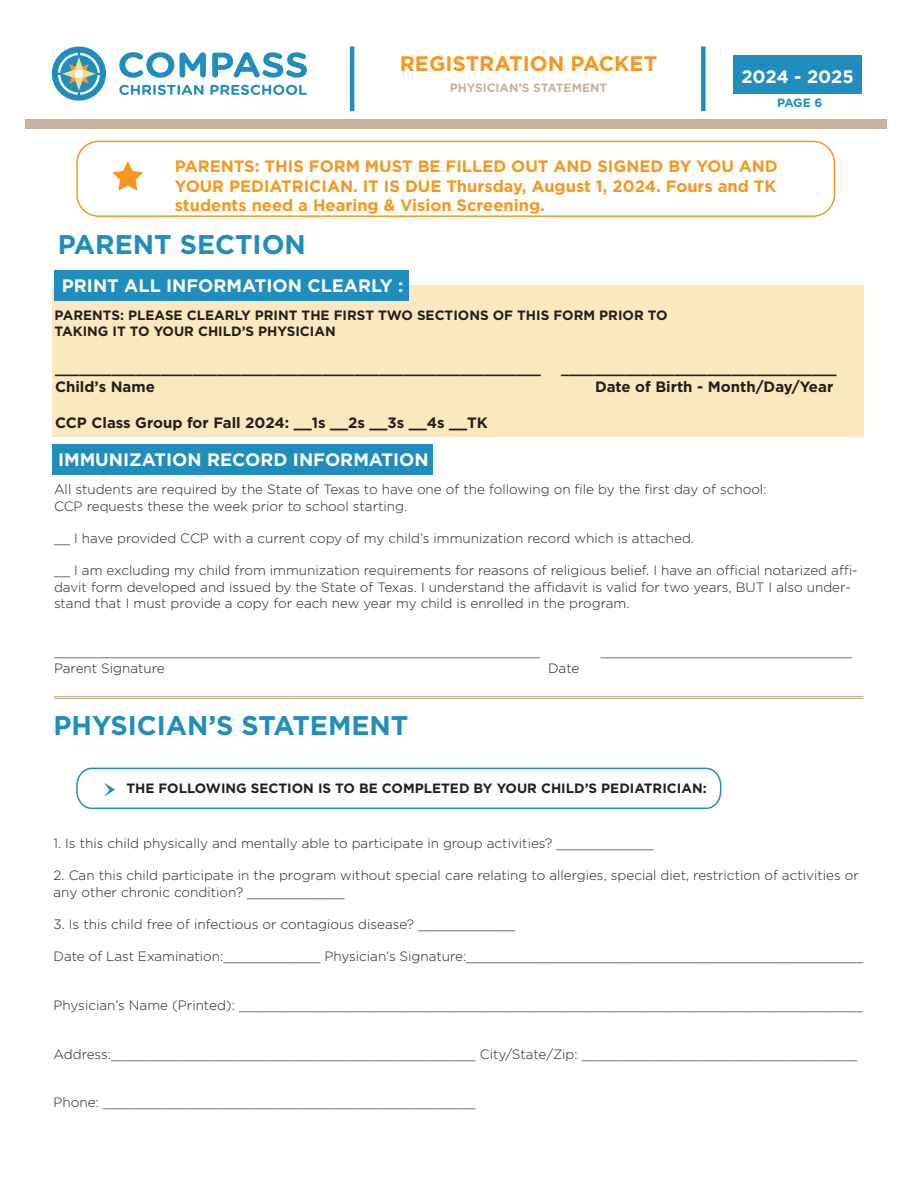
<style>
.page{position:relative;width:918px;height:1188px;background:#fff}
.page>*{position:absolute;margin:0;border:0;box-sizing:border-box;transform-origin:0 0}
.t1{font:700 27px "Gotham";color:#1f8ebe}
.t2{font:700 21px "Gotham";color:#f7981d}
.t3{font:700 18px "Gotham";color:#fff}
.t4{font:700 16.5px/19.8px "Gotham";color:#f7981d;text-align:justify}
.t5{font:700 15px "Gotham";color:#231f20}
.t6{font:300 13.5px/16.2px "Gotham";color:#231f20}
.t7{font:700 13.5px/16.2px "Gotham";color:#231f20}
.t8{font:700 12px "Gotham";color:#c3b49b}
.t9{font:700 12px "Gotham";color:#1f8ebe}
</style>
<div class="page">
<hr style="left:350px;top:46px;width:4px;height:65px;background:#1f8ebe">
<div style="left:25px;top:119px;width:862px;height:10px;background:#c3b49b"></div>
<div style="left:733px;top:55px;width:129px;height:39px;background:#1f8ebe"></div>
<svg style="left:119px;top:85px;width:84px;height:10px"></svg>
<svg style="left:210px;top:85px;width:97px;height:10px"></svg>
<svg style="left:119px;top:52px;width:55px;height:26px"></svg>
<svg style="left:180px;top:52px;width:26px;height:26px"></svg>
<svg style="left:212px;top:52px;width:95px;height:26px"></svg>
<div style="left:52px;top:47px;width:54px;height:54px;background:#1f8ebe;border-radius:50%"></div>
<svg style="left:58px;top:53px;width:42px;height:42px"></svg>
<div style="left:701px;top:46px;width:5px;height:65px;background:#1f8ebe"></div>
<div style="left:52px;top:285px;width:812px;height:151px;background:#fae9bf"></div>
<svg style="left:76px;top:767px;width:646px;height:43px"></svg>
<div style="left:76px;top:141px;width:759px;height:76px;border:2px solid #f7981d;border-radius:22px"></div>
<svg style="left:112px;top:161px;width:31px;height:30px"></svg>
<div style="left:54px;top:270px;width:354px;height:30px;background:#1f8ebe"></div>
<div style="left:52px;top:444px;width:381px;height:30px;background:#1f8ebe"></div>
<hr style="left:54px;top:696px;width:810px;height:1px;background:#c3b49b">
<hr style="left:54px;top:698px;width:810px;height:1px;background:#c3b49b">
<h2 class="t2" style="left:400px;top:50px;width:259px">REGISTRATION PACKET</h2>
<p class="t8" style="left:450px;top:80px;width:159px">PHYSICIAN’S STATEMENT</p>
<h3 class="t3" style="left:741px;top:64px;width:114px">2024 - 2025</h3>
<p class="t9" style="left:777px;top:95px;width:47px">PAGE 6</p>
<p class="t4" style="left:175px;top:156px;width:604px">PARENTS: THIS FORM MUST BE FILLED OUT AND SIGNED BY YOU AND YOUR PEDIATRICIAN. IT IS DUE Thursday, August 1, 2024. Fours and TK students need a Hearing &amp; Vision Screening.</p>
<p class="t1" style="left:58px;top:226px;width:250px">PARENT SECTION</p>
<p class="t3" style="left:62px;top:274px;width:343px">PRINT ALL INFORMATION CLEARLY :</p>
<p class="t7" style="left:55px;top:307px;width:615px">PARENTS: PLEASE CLEARLY PRINT THE FIRST TWO SECTIONS OF THIS FORM PRIOR TO<br>TAKING IT TO YOUR CHILD’S PHYSICIAN</p>
<p class="t7" style="left:55px;top:361px;width:488px">____________________________________________________________</p>
<p class="t7" style="left:561px;top:361px;width:277px">__________________________________</p>
<p class="t5" style="left:55px;top:377px;width:101px">Child’s Name</p>
<p class="t5" style="left:595px;top:377px;width:240px">Date of Birth - Month/Day/Year</p>
<p class="t5" style="left:55px;top:413px;width:434px">CCP Class Group for Fall 2024: __1s __2s __3s __4s __TK</p>
<p class="t3" style="left:58px;top:448px;width:372px">IMMUNIZATION RECORD INFORMATION</p>
<p class="t6" style="left:54px;top:481px;width:714px">All students are required by the State of Texas to have one of the following on file by the first day of school:</p>
<p class="t6" style="left:54px;top:497px;width:355px">CCP requests these the week prior to school starting.</p>
<p class="t6" style="left:54px;top:530px;width:642px">__ I have provided CCP with a current copy of my child’s immunization record which is attached.</p>
<p class="t6" style="left:54px;top:562px;width:805px">__ I am excluding my child from immunization requirements for reasons of religious belief. I have an official notarized affi&shy;davit form developed and issued by the State of Texas. I understand the affidavit is valid for two years, BUT I also under&shy;stand that I must provide a copy for each new year my child is enrolled in the program.</p>
<p class="t6" style="left:54px;top:643px;width:488px">____________________________________________________________</p>
<p class="t6" style="left:601px;top:643px;width:253px">_______________________________</p>
<p class="t6" style="left:54px;top:659px;width:112px">Parent Signature</p>
<p class="t6" style="left:548px;top:659px;width:33px">Date</p>
<p class="t1" style="left:54px;top:708px;width:356px">PHYSICIAN’S STATEMENT</p>
<p class="t7" style="left:126px;top:780px;width:582px">THE FOLLOWING SECTION IS TO BE COMPLETED BY YOUR CHILD’S PEDIATRICIAN:</p>
<p class="t6" style="left:54px;top:835px;width:602px">1. Is this child physically and mentally able to participate in group activities? ____________</p>
<p class="t6" style="left:54px;top:867px;width:807px">2. Can this child participate in the program without special care relating to allergies, special diet, restriction of activities or any other chronic condition? ____________</p>
<p class="t6" style="left:54px;top:916px;width:463px">3. Is this child free of infectious or contagious disease? ____________</p>
<p class="t6" style="left:54px;top:948px;width:811px">Date of Last Examination:____________ Physician’s Signature:_________________________________________________</p>
<p class="t6" style="left:54px;top:997px;width:811px">Physician’s Name (Printed): _____________________________________________________________________________</p>
<p class="t6" style="left:54px;top:1045px;width:805px">Address:_____________________________________________ City/State/Zip: __________________________________</p>
<p class="t6" style="left:54px;top:1094px;width:423px">Phone: ______________________________________________</p>
</div>
